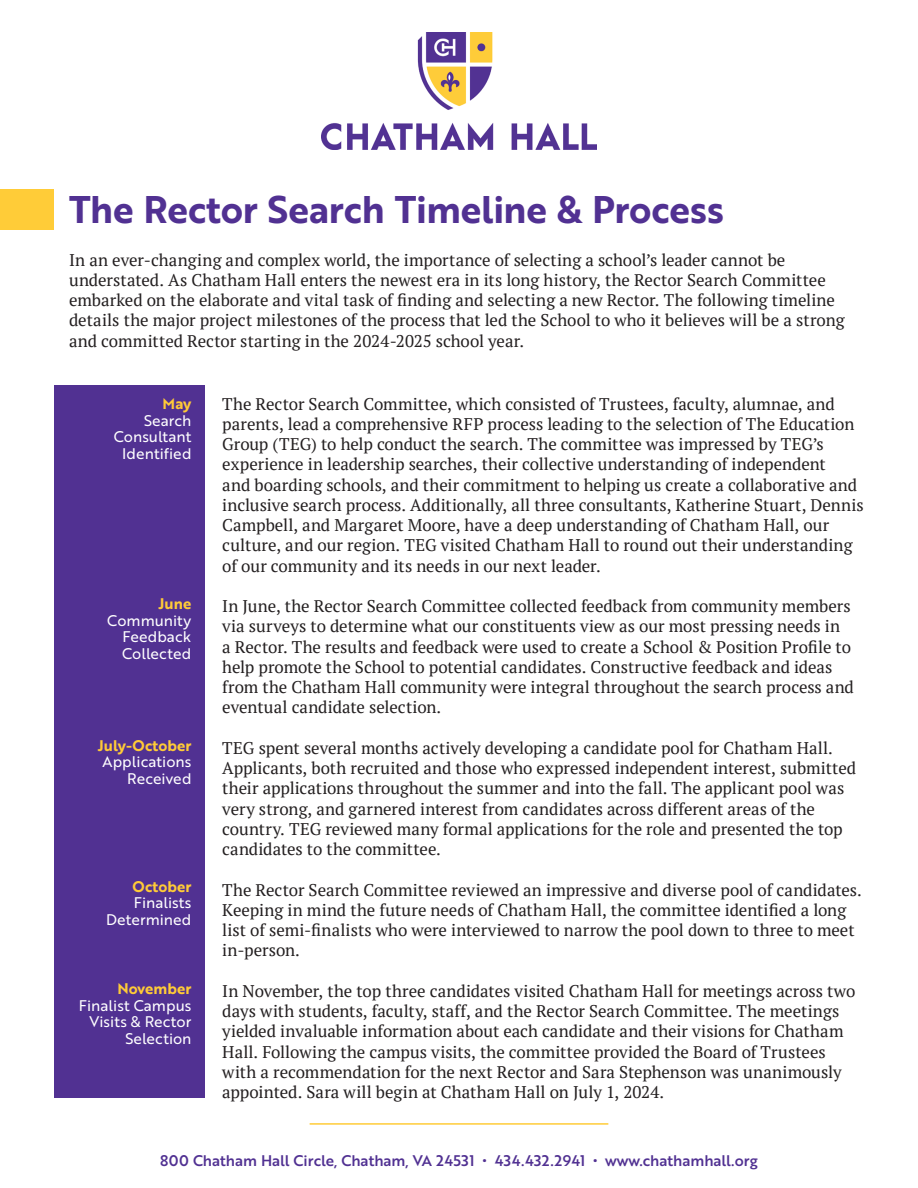
<style>
.page{position:relative;width:918px;height:1188px;background:#fff}
.page>*{position:absolute;margin:0;border:0;box-sizing:border-box;transform-origin:0 0}
.t1{font:37.5px "Brother 1816 Bold";letter-spacing:-.005em;color:#513192}
.t2{font:16.8px/20.2px "PT Serif";color:#231f20}
.t3{font:15px/16.5px "Brother 1816 Regular";letter-spacing:.005em;color:#fff;text-align:right}
.t4{font:15px "Brother 1816 Medium";color:#513192}
.t5{font:15px "Brother 1816 Bold";letter-spacing:.005em;color:#ffcb37}
</style>
<div class="page">
<img style="left:322px;top:32px;width:274px;height:118px">
<div style="left:54px;top:385px;width:150px;height:713px;background:#513192"></div>
<div style="left:0;top:189px;width:54px;height:40px;background:#ffcc38"></div>
<hr style="left:310px;top:1123px;width:298px;height:2px;background:#ffcc38">
<h1 class="t1" style="left:69px;top:181px;width:657px">The Rector Search Timeline &amp; Process</h1>
<p class="t2" style="left:69px;top:249px;width:777px">In an ever-changing and complex world, the importance of selecting a school’s leader cannot be understated. As Chatham Hall enters the newest era in its long history, the Rector Search Committee embarked on the elaborate and vital task of finding and selecting a new Rector. The following timeline details the major project milestones of the process that led the School to who it believes will be a strong and committed Rector starting in the 2024-2025 school year.</p>
<p class="t5" style="left:163px;top:393px;width:31px">May</p>
<p class="t3" style="left:114px;top:412px;width:79px">Search<br>Consultant<br>Identified</p>
<p class="t5" style="left:158px;top:592px;width:34px">June</p>
<p class="t3" style="left:122px;top:611px;width:71px;text-align:justify;text-indent:-15px">Community Feedback Collected</p>
<p class="t5" style="left:98px;top:734px;width:95px">July-October</p>
<p class="t3" style="left:103px;top:753px;width:90px">Applications<br>Received</p>
<p class="t5" style="left:133px;top:875px;width:60px">October</p>
<p class="t3" style="left:106px;top:894px;width:87px">Finalists<br>Determined</p>
<p class="t5" style="left:117px;top:977px;width:76px">November</p>
<p class="t3" style="left:79px;top:997px;width:114px">Finalist Campus<br>Visits &amp; Rector<br>Selection</p>
<p class="t2" style="left:222px;top:393px;width:643px">The Rector Search Committee, which consisted of Trustees, faculty, alumnae, and parents, lead a comprehensive RFP process leading to the selection of The Education Group (TEG) to help conduct the search. The committee was impressed by TEG’s experience in leadership searches, their collective understanding of independent<br>and boarding schools, and their commitment to helping us create a collaborative and inclusive search process. Additionally, all three consultants, Katherine Stuart, Dennis Campbell, and Margaret Moore, have a deep understanding of Chatham Hall, our culture, and our region. TEG visited Chatham Hall to round out their understanding of our community and its needs in our next leader.</p>
<p class="t2" style="left:222px;top:596px;width:633px">In June, the Rector Search Committee collected feedback from community members via surveys to determine what our constituents view as our most pressing needs in<br>a Rector. The results and feedback were used to create a School &amp; Position Profile to help promote the School to potential candidates. Constructive feedback and ideas from the Chatham Hall community were integral throughout the search process and eventual candidate selection.</p>
<p class="t2" style="left:222px;top:737px;width:635px">TEG spent several months actively developing a candidate pool for Chatham Hall.<br>Applicants, both recruited and those who expressed independent interest, submitted their applications throughout the summer and into the fall. The applicant pool was very strong, and garnered interest from candidates across different areas of the country. TEG reviewed many formal applications for the role and presented the top candidates to the committee.</p>
<p class="t2" style="left:222px;top:879px;width:641px">The Rector Search Committee reviewed an impressive and diverse pool of candidates.<br>Keeping in mind the future needs of Chatham Hall, the committee identified a long list of semi-finalists who were interviewed to narrow the pool down to three to meet in-person.</p>
<p class="t2" style="left:222px;top:980px;width:635px">In November, the top three candidates visited Chatham Hall for meetings across two days with students, faculty, staff, and the Rector Search Committee. The meetings yielded invaluable information about each candidate and their visions for Chatham Hall. Following the campus visits, the committee provided the Board of Trustees with a recommendation for the next Rector and Sara Stephenson was unanimously appointed. Sara will begin at Chatham Hall on July 1, 2024.</p>
<p class="t4" style="left:160px;top:1150px;width:599px">800 Chatham Hall Circle, Chatham, VA 24531 • 434.432.2941 • www.chathamhall.org</p>
</div>
